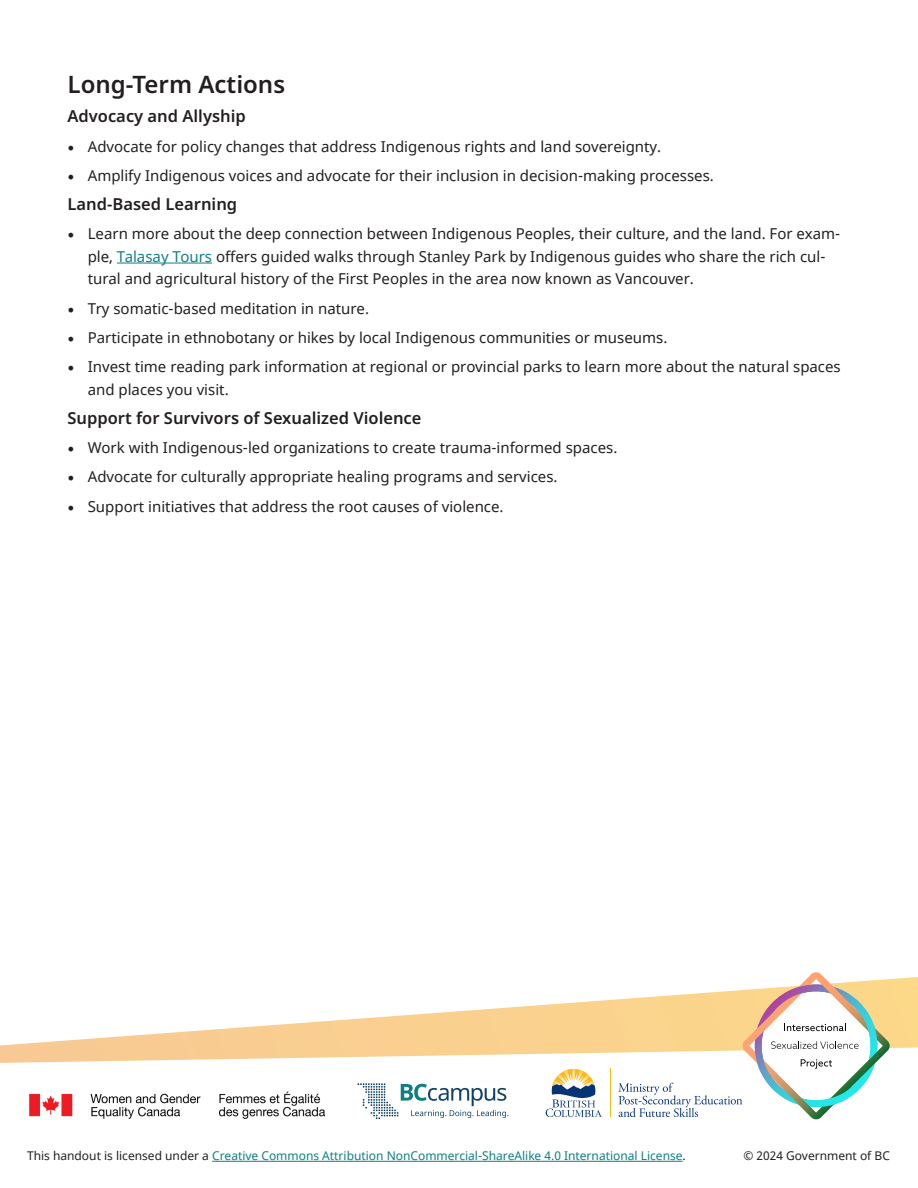
<style>
.page{position:relative;width:918px;height:1188px;background:#fff}
.page>*{position:absolute;margin:0;border:0;box-sizing:border-box;transform-origin:0 0}
.Headers{font:600 24px "Noto Sans";color:#231f20}
.Headers-2{font:600 16.5px "Noto Sans";color:#231f20}
.t1{font:15px/22.5px "Noto Sans";color:#231f20}
.t2{font:12px "Noto Sans";color:#0e7f83}
.t3{font:12px "Noto Sans";color:#231f20}
.s1{font-family:"Minion Pro";font-size:18px}
.s2{color:#0e7f83}
.s3{color:#231f20}
</style>
<div class="page">
<svg style="left:0;top:977px;width:918px;height:86px"></svg>
<svg style="left:357px;top:1083px;width:151px;height:36px"></svg>
<img style="left:29px;top:1091px;width:297px;height:28px">
<svg style="left:546px;top:1069px;width:56px;height:48px"></svg>
<hr style="left:610px;top:1069px;width:1px;height:48px;background:#fcb814">
<hr style="left:212px;top:1161px;width:471px;height:1px;background:#0e7f83">
<svg style="left:618px;top:972px;width:272px;height:148px"></svg>
<hr style="left:117px;top:263px;width:95px;height:1px;background:#0e7f83">
<p class="Headers" style="left:68px;top:71px;width:219px">Long-Term Actions</p>
<p class="Headers-2" style="left:68px;top:107px;width:180px">Advocacy and Allyship</p>
<p class="t1" style="left:68px;top:136px;width:595px"><span class="s1">•</span> Advocate for policy changes that address Indigenous rights and land sovereignty.</p>
<p class="t1" style="left:68px;top:165px;width:648px"><span class="s1">•</span> Amplify Indigenous voices and advocate for their inclusion in decision-making processes.</p>
<p class="Headers-2" style="left:68px;top:195px;width:171px">Land-Based Learning</p>
<p class="t1" style="left:88px;top:223px;width:754px;text-indent:-20px"><span class="s1">•</span> Learn more about the deep connection between Indigenous Peoples, their culture, and the land. For exam&shy;ple, <span class="s2">Talasay Tours</span> offers guided walks through Stanley Park by Indigenous guides who share the rich cul&shy;tural and agricultural history of the First Peoples in the area now known as Vancouver.</p>
<p class="t1" style="left:68px;top:298px;width:303px"><span class="s1">•</span> Try somatic-based meditation in nature.</p>
<p class="t1" style="left:68px;top:327px;width:601px"><span class="s1">•</span> Participate in ethnobotany or hikes by local Indigenous communities or museums.</p>
<p class="t1" style="left:88px;top:356px;width:755px;text-indent:-20px"><span class="s1">•</span> Invest time reading park information at regional or provincial parks to learn more about the natural spaces and places you visit.</p>
<p class="Headers-2" style="left:68px;top:409px;width:355px">Support for Survivors of Sexualized Violence</p>
<p class="t1" style="left:68px;top:437px;width:551px"><span class="s1">•</span> Work with Indigenous-led organizations to create trauma-informed spaces.</p>
<p class="t1" style="left:68px;top:466px;width:492px"><span class="s1">•</span> Advocate for culturally appropriate healing programs and services.</p>
<p class="t1" style="left:68px;top:496px;width:438px"><span class="s1">•</span> Support initiatives that address the root causes of violence.</p>
<p class="t2" style="left:27px;top:1148px;width:660px"><span class="s3">This handout is licensed under a</span> Creative Commons Attribution NonCommercial-ShareAlike 4.0 International License<span class="s3">.</span></p>
<p class="t3" style="left:743px;top:1148px;width:148px">© 2024 Government of BC</p>
</div>
